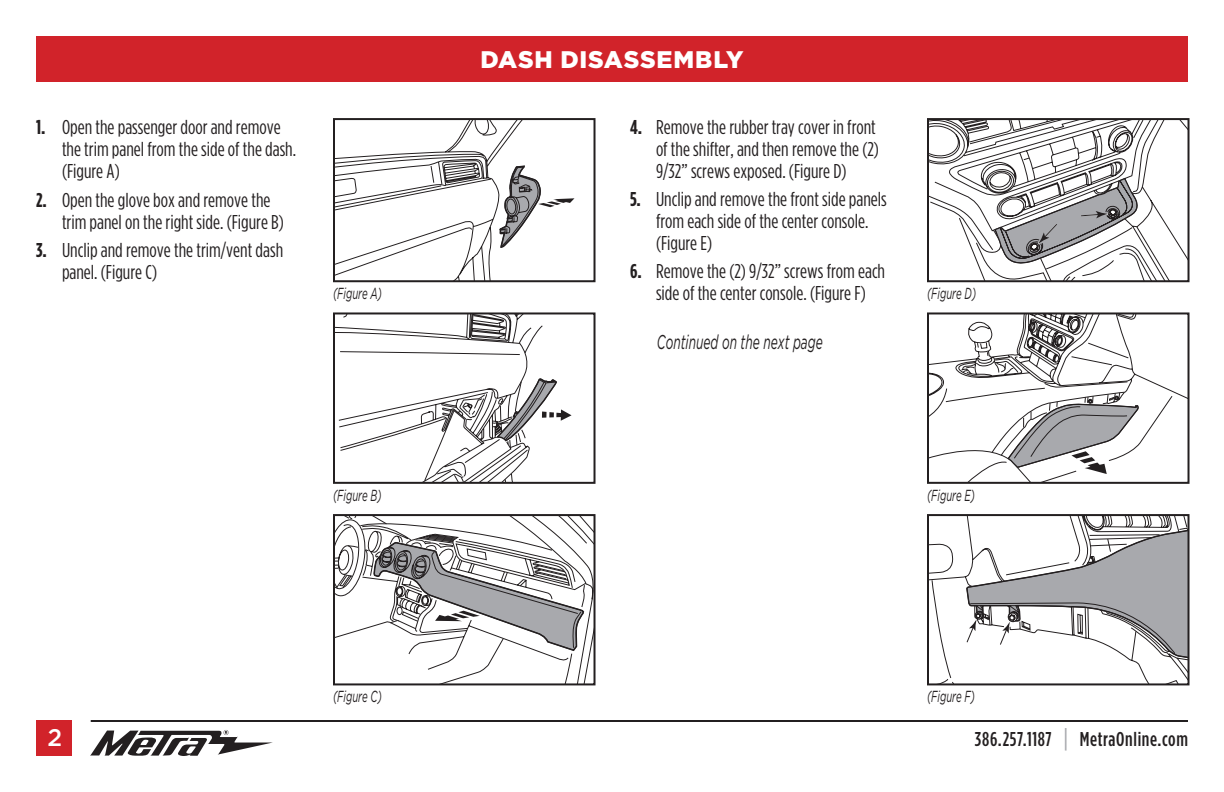
<style>
.page{position:relative;width:1224px;height:792px;background:#fff}
.page>*{position:absolute;margin:0;border:0;box-sizing:border-box;transform-origin:0 0}
.t1{font:900 24px "Gotham";letter-spacing:.03em;color:#fff}
.t2{font:500 24px "Gotham";color:#fff}
.t3{font:20px/22px "Gotham Condensed";color:#231f20}
.t4{font:500 20px "Gotham Condensed";letter-spacing:.03em;color:#231f20}
.t5{font:italic 20px "Gotham";color:#231f20;scale:.6 1}
.t6{font:italic 16px "Gotham";color:#231f20;scale:.6 1}
.s1{font-weight:700}
.s2{font-size:26px;color:#a8a9ad}
</style>
<div class="page">
<div style="left:36px;top:36px;width:1152px;height:45px;background:#d1232a"></div>
<svg style="left:90px;top:730px;width:183px;height:26px"></svg>
<div style="left:36px;top:720px;width:36px;height:36px;background:#d1232a"></div>
<hr style="left:91px;top:720px;width:1097px;height:2px;background:#231f20">
<svg style="left:336px;top:121px;width:239px;height:158px"></svg>
<div style="left:333px;top:118px;width:263px;height:164px;border:2px solid #231f20"></div>
<svg style="left:930px;top:121px;width:257px;height:158px"></svg>
<svg style="left:994px;top:177px;width:147px;height:94px"></svg>
<div style="left:927px;top:118px;width:263px;height:164px;border:2px solid #231f20"></div>
<svg style="left:336px;top:315px;width:187px;height:106px"></svg>
<svg style="left:339px;top:325px;width:233px;height:156px"></svg>
<div style="left:333px;top:312px;width:263px;height:172px;border:2px solid #231f20"></div>
<svg style="left:930px;top:315px;width:257px;height:166px"></svg>
<div style="left:927px;top:312px;width:263px;height:172px;border:2px solid #231f20"></div>
<svg style="left:585px;top:524px;width:8px;height:158px"></svg>
<svg style="left:336px;top:517px;width:249px;height:165px"></svg>
<div style="left:333px;top:514px;width:263px;height:171px;border:2px solid #231f20"></div>
<svg style="left:930px;top:517px;width:257px;height:165px"></svg>
<div style="left:927px;top:514px;width:263px;height:171px;border:2px solid #231f20"></div>
<p class="t3" style="left:62px;top:116px;width:236px;text-indent:-26px"><span class="s1">1.</span> Open the passenger door and remove the trim panel from the side of the dash. (Figure A)</p>
<p class="t3" style="left:62px;top:188px;width:223px;text-indent:-26px"><span class="s1">2.</span> Open the glove box and remove the trim panel on the right side. (Figure B)</p>
<p class="t3" style="left:62px;top:238px;width:223px;text-indent:-26px"><span class="s1">3.</span> Unclip and remove the trim/vent dash panel. (Figure C)</p>
<p class="t1" style="left:480px;top:46px;width:265px">DASH DISASSEMBLY</p>
<p class="t3" style="left:656px;top:116px;width:224px;text-indent:-26px"><span class="s1">4.</span> Remove the rubber tray cover in front of the shifter, and then remove the (2)<br>9/32” screws exposed. (Figure D)</p>
<p class="t3" style="left:656px;top:188px;width:232px;text-indent:-26px"><span class="s1">5.</span> Unclip and remove the front side panels from each side of the center console. (Figure E)</p>
<p class="t3" style="left:630px;top:260px;width:257px;text-align:center"><span class="s1">6.</span> Remove the (2) 9/32” screws from each side of the center console. (Figure F)</p>
<p class="t5" style="left:657px;top:331px;width:278px">Continued on the next page</p>
<p class="t6" style="left:333px;top:285px;width:83px">(Figure A)</p>
<p class="t6" style="left:927px;top:285px;width:84px">(Figure D)</p>
<p class="t6" style="left:333px;top:486px;width:83px">(Figure B)</p>
<p class="t6" style="left:927px;top:486px;width:82px">(Figure E)</p>
<p class="t2" style="left:47px;top:723px;width:16px">2</p>
<p class="t6" style="left:333px;top:688px;width:83px">(Figure C)</p>
<p class="t6" style="left:927px;top:688px;width:82px">(Figure F)</p>
<p class="t4" style="left:975px;top:728px;width:215px">386.257.1187 <span class="s2">|</span> MetraOnline.com</p>
</div>
